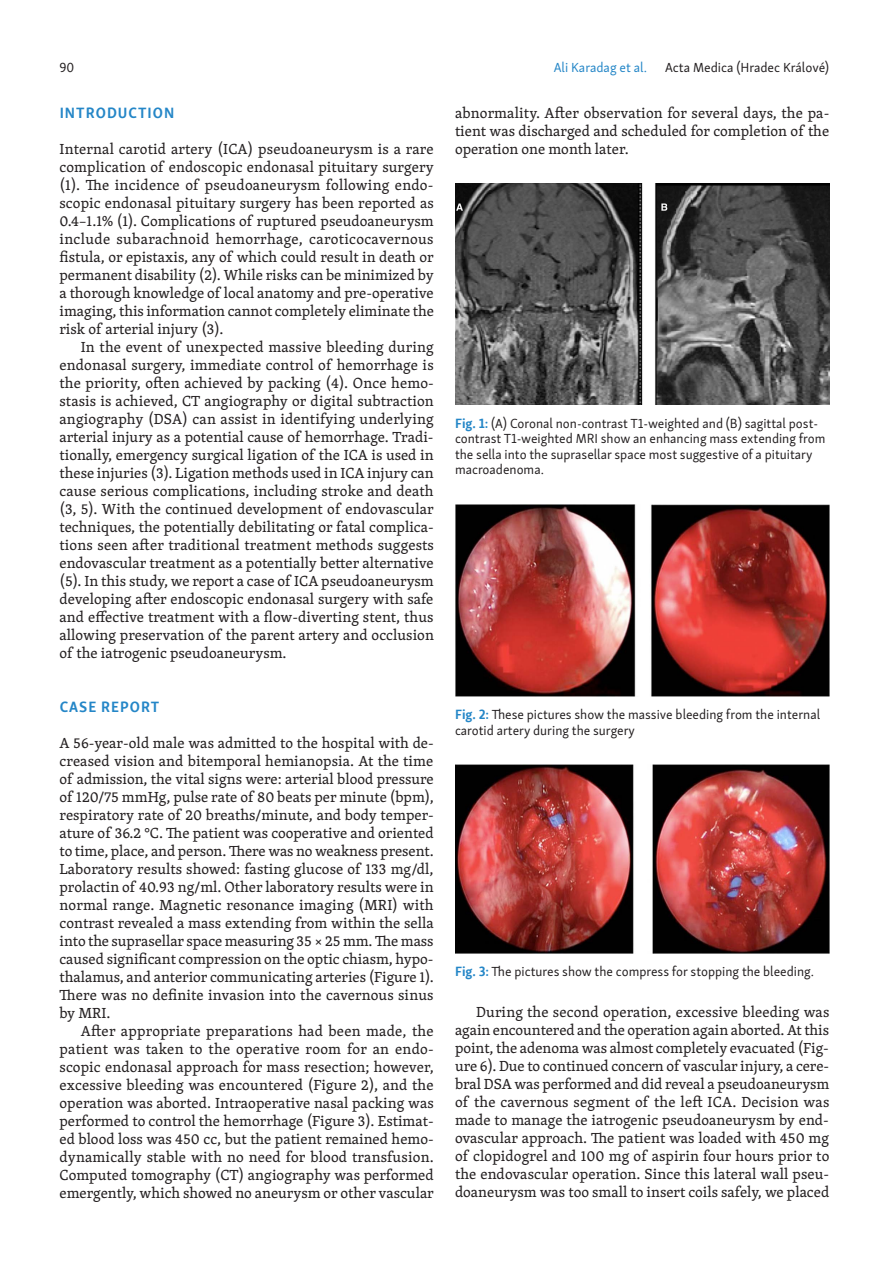
<style>
.page{position:relative;width:893px;height:1263px;background:#fff}
.page>*{position:absolute;margin:0;border:0;box-sizing:border-box;transform-origin:0 0}
.t1{font:15px/18px "Skolar PE";color:#231f20;text-align:justify}
.t2{font:700 15px "Skolar Sans PE";letter-spacing:.07em;color:#2486c7}
.t3{font:13.5px/15.5px "Skolar Sans PE";color:#231f20}
.t4{font:13.5px "Skolar Sans PE";color:#2486c7}
.s1{font-weight:700;color:#2486c7}
</style>
<div class="page">
<img style="left:455px;top:183px;width:374px;height:222px">
<img style="left:455px;top:504px;width:374px;height:192px">
<img style="left:455px;top:765px;width:374px;height:188px">
<p class="t3" style="left:60px;top:58px;width:16px">90</p>
<p class="t4" style="left:554px;top:57px;width:95px">Ali Karadag et al.</p>
<p class="t3" style="left:665px;top:58px;width:166px">Acta Medica (Hradec Králové)</p>
<p class="t2" style="left:60px;top:100px;width:116px">INTRODUCTION</p>
<p class="t1" style="left:60px;top:139px;width:376px">Internal carotid artery (ICA) pseudoaneurysm is a rare complication of endoscopic endonasal pituitary surgery (1). The incidence of pseudoaneurysm following endo&shy;scopic endonasal pituitary surgery has been reported as 0.4–1.1% (1). Complications of ruptured pseudoaneurysm include subarachnoid hemorrhage, caroticocavernous fistula, or epistaxis, any of which could result in death or permanent disability (2). While risks can be minimized by a thorough knowledge of local anatomy and pre-operative imaging, this information cannot completely eliminate the risk of arterial injury (3).</p>
<p class="t1" style="left:60px;top:337px;width:376px;text-indent:21px">In the event of unexpected massive bleeding during endonasal surgery, immediate control of hemorrhage is the priority, often achieved by packing (4). Once hemo&shy;stasis is achieved, CT angiography or digital subtraction angiography (DSA) can assist in identifying underlying arterial injury as a potential cause of hemorrhage. Tradi&shy;tionally, emergency surgical ligation of the ICA is used in these injuries (3). Ligation methods used in ICA injury can cause serious complications, including stroke and death (3, 5). With the continued development of endovascular techniques, the potentially debilitating or fatal complica&shy;tions seen after traditional treatment methods suggests endovascular treatment as a potentially better alternative (5). In this study, we report a case of ICA pseudoaneurysm developing after endoscopic endonasal surgery with safe and effective treatment with a flow-diverting stent, thus allowing preservation of the parent artery and occlusion of the iatrogenic pseudoaneurysm.</p>
<p class="t2" style="left:60px;top:694px;width:101px">CASE REPORT</p>
<p class="t1" style="left:60px;top:733px;width:376px">A 56-year-old male was admitted to the hospital with de&shy;creased vision and bitemporal hemianopsia. At the time of admission, the vital signs were: arterial blood pressure of 120/75 mmHg, pulse rate of 80 beats per minute (bpm), respiratory rate of 20 breaths/minute, and body temper&shy;ature of 36.2 °C. The patient was cooperative and oriented to time, place, and person. There was no weakness present.<br>Laboratory results showed: fasting glucose of 133 mg/dl, prolactin of 40.93 ng/ml. Other laboratory results were in normal range. Magnetic resonance imaging (MRI) with contrast revealed a mass extending from within the sella into the suprasellar space measuring 35 × 25 mm. The mass caused significant compression on the optic chiasm, hypo&shy;thalamus, and anterior communicating arteries (Figure 1).<br>There was no definite invasion into the cavernous sinus by MRI.</p>
<p class="t1" style="left:60px;top:1021px;width:376px;text-indent:21px">After appropriate preparations had been made, the patient was taken to the operative room for an endo&shy;scopic endonasal approach for mass resection; however, excessive bleeding was encountered (Figure 2), and the operation was aborted. Intraoperative nasal packing was performed to control the hemorrhage (Figure 3). Estimat&shy;ed blood loss was 450 cc, but the patient remained hemo&shy;dynamically stable with no need for blood transfusion.<br>Computed tomography (CT) angiography was performed emergently, which showed no aneurysm or other vascular</p>
<p class="t1" style="left:455px;top:103px;width:376px">abnormality. After observation for several days, the pa&shy;tient was discharged and scheduled for completion of the operation one month later.</p>
<p class="t3" style="left:455px;top:414px;width:372px"><span class="s1">Fig. 1:</span> (A) Coronal non-contrast T1-weighted and (B) sagittal post&shy;contrast T1-weighted MRI show an enhancing mass extending from the sella into the suprasellar space most suggestive of a pituitary macroadenoma.</p>
<p class="t3" style="left:455px;top:706px;width:367px"><span class="s1">Fig. 2:</span> These pictures show the massive bleeding from the internal carotid artery during the surgery</p>
<p class="t3" style="left:455px;top:963px;width:361px"><span class="s1">Fig. 3:</span> The pictures show the compress for stopping the bleeding.</p>
<p class="t1" style="left:455px;top:1003px;width:376px;text-indent:21px">During the second operation, excessive bleeding was again encountered and the operation again aborted. At this point, the adenoma was almost completely evacuated (Fig&shy;ure 6). Due to continued concern of vascular injury, a cere&shy;bral DSA was performed and did reveal a pseudoaneurysm of the cavernous segment of the left ICA. Decision was made to manage the iatrogenic pseudoaneurysm by end&shy;ovascular approach. The patient was loaded with 450 mg of clopidogrel and 100 mg of aspirin four hours prior to the endovascular operation. Since this lateral wall pseu&shy;doaneurysm was too small to insert coils safely, we placed</p>
</div>
